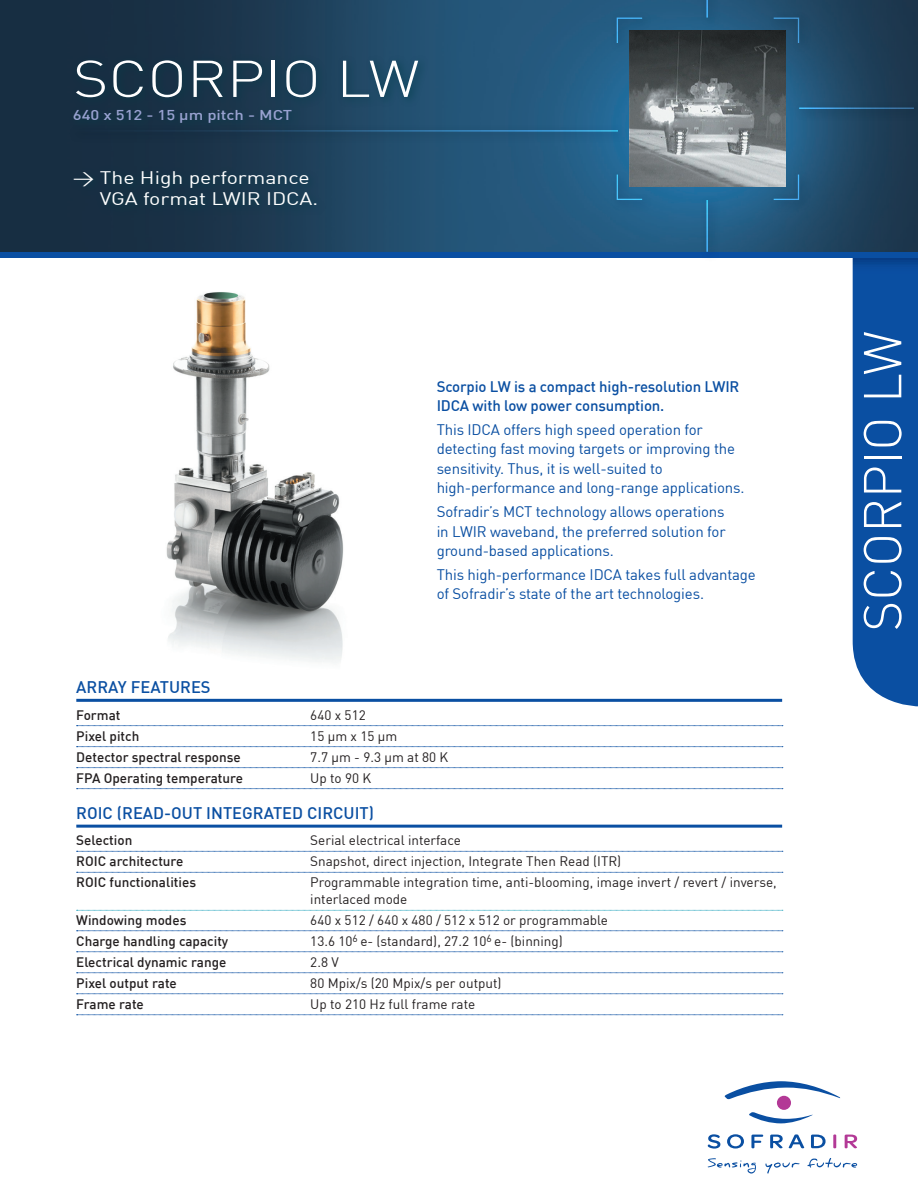
<style>
.page{position:relative;width:918px;height:1188px;background:#fff}
.page>*{position:absolute;margin:0;border:0;box-sizing:border-box;transform-origin:0 0}
.t1{font:300 52.5px "DIN";color:#fff}
.t2{font:300 51px "DIN";color:#fff;scale:1.19 1}
.t3{font:17.85px/21.5px "DIN";color:#fff;scale:1.19 1}
.t4{font:500 16.5px "DIN";color:#0a4fa2}
.t5{font:15px/19.5px "DIN";letter-spacing:-.01em;color:#0a4fa2}
.t6{font:500 15px/19.5px "DIN";letter-spacing:-.01em;color:#0a4fa2}
.t7{font:500 13.95px "DIN";color:#99a2d1;scale:1.19 1}
.t8{font:13.5px/16.5px "DIN";color:#231f20}
.t9{font:500 13.5px "DIN";color:#231f20}
</style>
<div class="page">
<img style="left:0;top:0;width:918px;height:253px">
<svg style="left:77px;top:725px;width:706px;height:1px"></svg>
<svg style="left:77px;top:746px;width:706px;height:1px"></svg>
<svg style="left:77px;top:767px;width:706px;height:1px"></svg>
<svg style="left:77px;top:788px;width:706px;height:1px"></svg>
<svg style="left:77px;top:851px;width:706px;height:1px"></svg>
<svg style="left:77px;top:872px;width:706px;height:1px"></svg>
<svg style="left:77px;top:910px;width:706px;height:1px"></svg>
<svg style="left:77px;top:931px;width:706px;height:1px"></svg>
<svg style="left:77px;top:952px;width:706px;height:1px"></svg>
<svg style="left:77px;top:973px;width:706px;height:1px"></svg>
<svg style="left:77px;top:994px;width:706px;height:1px"></svg>
<svg style="left:77px;top:1015px;width:706px;height:1px"></svg>
<svg style="left:708px;top:1158px;width:48px;height:16px"></svg>
<svg style="left:765px;top:1162px;width:35px;height:12px"></svg>
<svg style="left:808px;top:1158px;width:49px;height:10px"></svg>
<svg style="left:708px;top:1134px;width:12px;height:15px"></svg>
<svg style="left:727px;top:1134px;width:17px;height:15px"></svg>
<svg style="left:751px;top:1135px;width:12px;height:13px"></svg>
<svg style="left:770px;top:1135px;width:13px;height:13px"></svg>
<svg style="left:789px;top:1134px;width:15px;height:14px"></svg>
<svg style="left:811px;top:1135px;width:15px;height:13px"></svg>
<hr style="left:833px;top:1134px;width:3px;height:14px;background:#b33996">
<svg style="left:845px;top:1135px;width:12px;height:13px"></svg>
<svg style="left:724px;top:1081px;width:116px;height:18px"></svg>
<svg style="left:749px;top:1112px;width:64px;height:11px"></svg>
<div style="left:777px;top:1096px;width:14px;height:14px;background:#b33996;border-radius:50%"></div>
<hr style="left:76px;top:699px;width:706px;height:3px;background:#0a4fa2">
<hr style="left:76px;top:825px;width:706px;height:3px;background:#0a4fa2">
<div style="left:853px;top:258px;width:65px;height:448px;background:#0a4fa2"></div>
<div style="left:0;top:253px;width:918px;height:5px;background:#0a4fa2"></div>
<div style="left:611px;top:12px;width:200px;height:200px;background:#003f49;opacity:.75"></div>
<svg style="left:772px;top:17px;width:28px;height:27px"></svg>
<svg style="left:616px;top:17px;width:27px;height:27px"></svg>
<svg style="left:616px;top:173px;width:27px;height:28px"></svg>
<svg style="left:772px;top:173px;width:28px;height:28px"></svg>
<div style="left:700px;top:0;width:20px;height:29px;background:#225a80"></div>
<svg style="left:706px;top:0;width:2px;height:18px"></svg>
<div style="left:700px;top:195px;width:20px;height:68px;background:#003f49;opacity:.75"></div>
<hr style="left:706px;top:200px;width:2px;height:52px;background:#fff">
<div style="left:68px;top:124px;width:561px;height:19px;background:#003f49;opacity:.75"></div>
<hr style="left:73px;top:130px;width:545px;height:2px;background:#fff">
<div style="left:794px;top:102px;width:124px;height:19px;background:#003f49;opacity:.75"></div>
<hr style="left:799px;top:107px;width:115px;height:2px;background:#fff">
<img style="left:630px;top:31px;width:156px;height:156px">
<div style="left:68px;top:54px;width:361px;height:80px;background:#003f49;opacity:.7"></div>
<div style="left:69px;top:165px;width:258px;height:51px;background:#003f49;opacity:.7"></div>
<img style="left:166px;top:292px;width:177px;height:371px">
<p class="t2" style="left:73px;top:47px;width:293px">SCORPIO LW</p>
<p class="t7" style="left:73px;top:106px;width:186px">640 x 512 - 15 µm pitch - MCT</p>
<p class="t3" style="left:100px;top:166px;width:185px;text-indent:-27px">&gt; The High performance<br>VGA format LWIR IDCA.</p>
<p class="t4" style="left:76px;top:676px;width:136px">ARRAY FEATURES</p>
<p class="t6" style="left:437px;top:376px;width:304px">Scorpio LW is a compact high-resolution LWIR<br>IDCA with low power consumption.</p>
<p class="t5" style="left:437px;top:419px;width:309px">This IDCA offers high speed operation for detecting fast moving targets or improving the sensitivity. Thus, it is well-suited to high-performance and long-range applications.</p>
<p class="t5" style="left:437px;top:502px;width:290px;text-align:justify">Sofradir’s MCT technology allows operations in LWIR waveband, the preferred solution for ground-based applications.</p>
<p class="t5" style="left:437px;top:564px;width:321px">This high-performance IDCA takes full advantage of Sofradir’s state of the art technologies.</p>
<p class="t9" style="left:76px;top:706px;width:46px">Format</p>
<p class="t8" style="left:310px;top:706px;width:57px">640 x 512</p>
<p class="t9" style="left:76px;top:727px;width:65px">Pixel pitch</p>
<p class="t8" style="left:310px;top:727px;width:88px">15 µm x 15 µm</p>
<p class="t9" style="left:76px;top:748px;width:166px">Detector spectral response</p>
<p class="t8" style="left:310px;top:748px;width:140px">7.7 μ m - 9.3 µm at 80 K</p>
<p class="t9" style="left:76px;top:769px;width:168px">FPA Operating temperature</p>
<p class="t8" style="left:310px;top:769px;width:63px">Up to 90 K</p>
<p class="t4" style="left:76px;top:802px;width:299px">ROIC (READ-OUT INTEGRATED CIRCUIT)</p>
<p class="t9" style="left:76px;top:832px;width:58px">Selection</p>
<p class="t8" style="left:310px;top:832px;width:152px">Serial electrical interface</p>
<p class="t9" style="left:76px;top:853px;width:109px">ROIC architecture</p>
<p class="t8" style="left:310px;top:853px;width:313px">Snapshot, direct injection, Integrate Then Read (ITR)</p>
<p class="t9" style="left:76px;top:874px;width:121px">ROIC functionalities</p>
<p class="t8" style="left:310px;top:874px;width:468px">Programmable integration time, anti-blooming, image invert / revert / inverse, interlaced mode</p>
<p class="t9" style="left:76px;top:911px;width:112px">Windowing modes</p>
<p class="t8" style="left:310px;top:911px;width:299px">640 x 512 / 640 x 480 / 512 x 512 or programmable</p>
<p class="t9" style="left:76px;top:932px;width:153px">Charge handling capacity</p>
<p class="t8" style="left:310px;top:932px;width:254px">13.6 10<sup>6</sup> e- (standard), 27.2 10<sup>6</sup> e- (binning)</p>
<p class="t9" style="left:76px;top:953px;width:152px">Electrical dynamic range</p>
<p class="t8" style="left:310px;top:953px;width:30px">2.8 V</p>
<p class="t9" style="left:76px;top:974px;width:102px">Pixel output rate</p>
<p class="t8" style="left:310px;top:974px;width:193px">80 Mpix/s (20 Mpix/s per output)</p>
<p class="t9" style="left:76px;top:995px;width:69px">Frame rate</p>
<p class="t8" style="left:310px;top:995px;width:166px">Up to 210 Hz full frame rate</p>
<p class="t1" style="left:850px;top:632px;width:302px;rotate:-90deg">SCORPIO LW</p>
</div>
